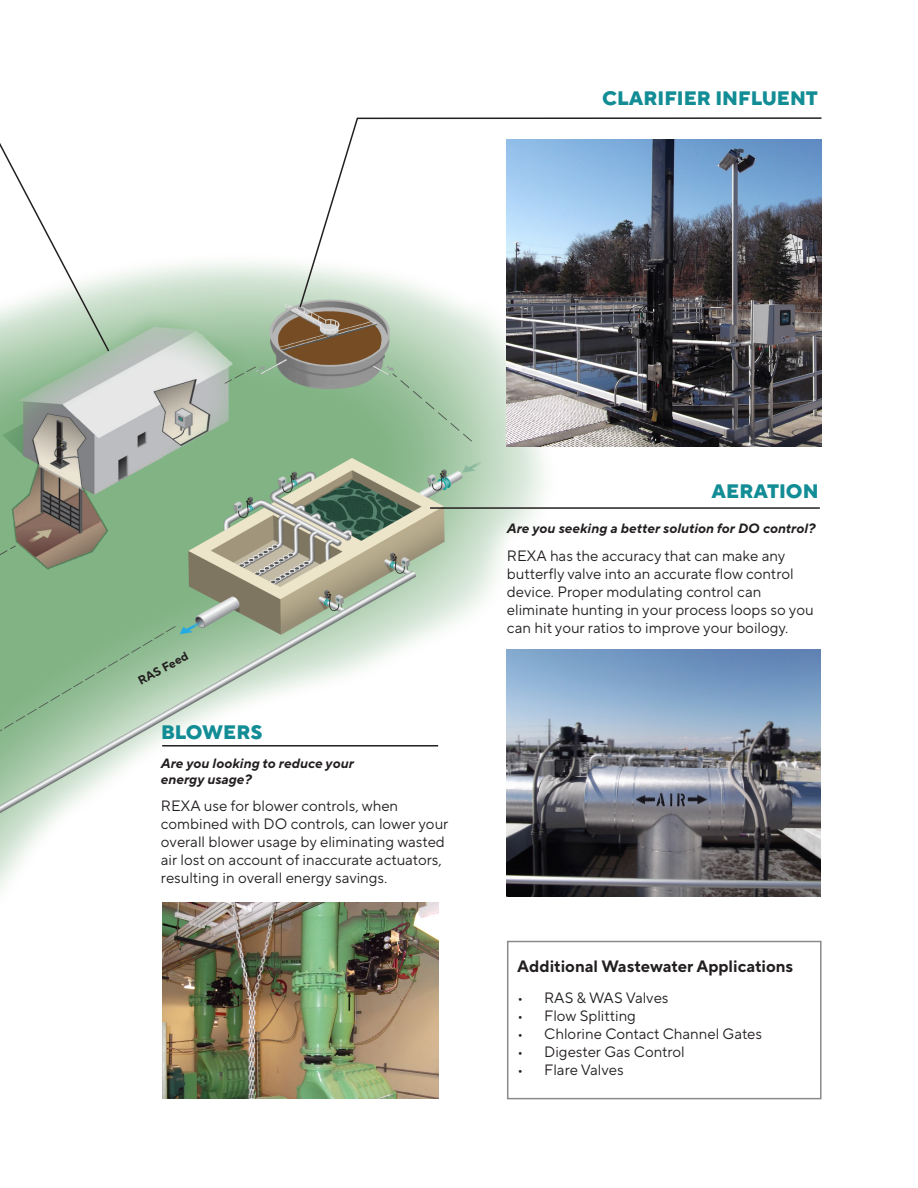
<style>
.page{position:relative;width:918px;height:1188px;background:#fff}
.page>*{position:absolute;margin:0;border:0;box-sizing:border-box;transform-origin:0 0}
.t1{font:800 19.5px "TT Norms Pro";color:#138d95}
.t2{font:700 16.5px "TT Norms Pro";color:#231f20}
.t3{font:15px/18px "TT Norms Pro";color:#231f20}
.t4{font:italic 700 13.5px/16.2px "TT Norms Pro";color:#231f20}
.t5{font:700 12px "TT Norms Pro";color:#231f20}
</style>
<div class="page">
<img style="left:0;top:263px;width:556px;height:806px">
<svg style="left:0;top:143px;width:111px;height:210px"></svg>
<hr style="left:430px;top:507px;width:390px;height:2px;background:#231f20">
<img style="left:507px;top:309px;width:315px;height:137px">
<img style="left:507px;top:649px;width:313px;height:247px">
<img style="left:162px;top:903px;width:276px;height:196px">
<hr style="left:162px;top:745px;width:276px;height:2px;background:#231f20">
<div style="left:507px;top:941px;width:315px;height:158px;border:2px solid #898a8d"></div>
<svg style="left:298px;top:117px;width:524px;height:192px"></svg>
<p class="t1" style="left:602px;top:84px;width:217px">CLARIFIER INFLUENT</p>
<p class="t5" style="left:135px;top:673px;width:57px;rotate:-28deg">RAS Feed</p>
<p class="t1" style="left:161px;top:717px;width:103px">BLOWERS</p>
<p class="t4" style="left:161px;top:755px;width:194px">Are you looking to reduce your energy usage?</p>
<p class="t3" style="left:161px;top:797px;width:289px">REXA use for blower controls, when combined with DO controls, can lower your overall blower usage by eliminating wasted air lost on account of inaccurate actuators, resulting in overall energy savings.</p>
<p class="t1" style="left:712px;top:477px;width:108px">AERATION</p>
<p class="t4" style="left:507px;top:520px;width:310px">Are you seeking a better solution for DO control?</p>
<p class="t3" style="left:507px;top:547px;width:308px">REXA has the accuracy that can make any butterfly valve into an accurate flow control device. Proper modulating control can eliminate hunting in your process loops so you can hit your ratios to improve your boilogy.</p>
<p class="t2" style="left:517px;top:954px;width:277px">Additional Wastewater Applications</p>
<p class="t3" style="left:517px;top:989px;width:153px">• RAS &amp; WAS Valves</p>
<p class="t3" style="left:517px;top:1007px;width:120px">• Flow Splitting</p>
<p class="t3" style="left:517px;top:1025px;width:246px">• Chlorine Contact Channel Gates</p>
<p class="t3" style="left:517px;top:1043px;width:169px">• Digester Gas Control</p>
<p class="t3" style="left:517px;top:1061px;width:108px">• Flare Valves</p>
</div>
